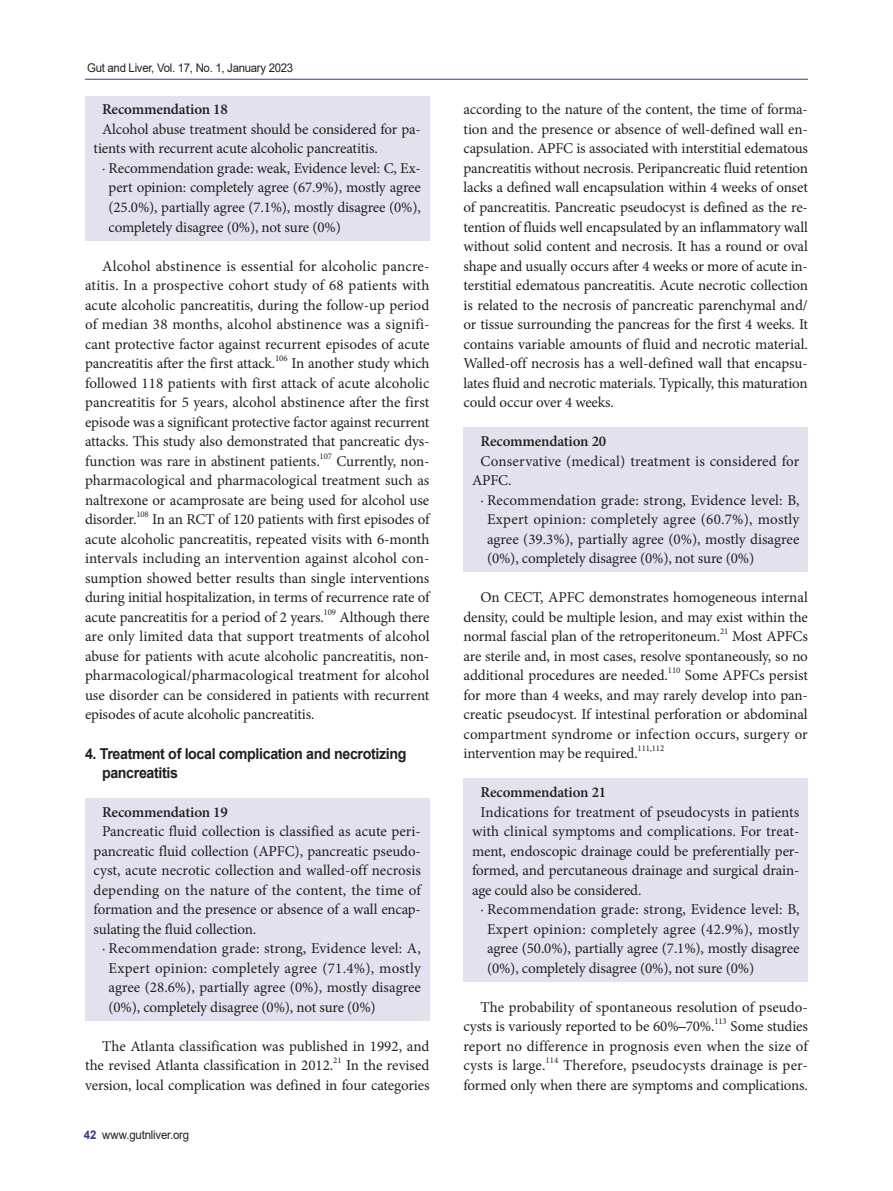
<style>
.page{position:relative;width:893px;height:1191px;background:#fff}
.page>*{position:absolute;margin:0;border:0;box-sizing:border-box;transform-origin:0 0}
.본문{font:15px/19.5px "Minion Pro";letter-spacing:-.005em;color:#231f20;text-align:justify}
.본문_박스{font:15px/19.5px "Minion Pro";letter-spacing:-.01em;color:#231f20;text-align:justify}
.본문_박스-2{font:600 15px "Minion Pro";letter-spacing:-.01em;color:#231f20}
._1__제목_2nd{font:700 15px/19.5px "Arial";letter-spacing:-.025em;color:#231f20;scale:.95 1}
.본문_박스-3{font:15px/19.5px "Minion Pro";letter-spacing:.01em;color:#231f20}
.t1{font:12px "Arial";letter-spacing:-.025em;color:#231f20;scale:.95 1}
.본문-2{font:8.7px "Minion Pro";letter-spacing:-.01em;color:#231f20}
.s1{font-weight:700;color:#343687}
.s2{font-family:"Times New Roman";font-weight:700}
</style>
<div class="page">
<hr style="left:85px;top:79px;width:723px;height:1px;background:#343687">
<div style="left:85px;top:96px;width:344px;height:27px;background:#e3e1ee"></div>
<div style="left:85px;top:115px;width:344px;height:47px;background:#e3e1ee"></div>
<div style="left:85px;top:154px;width:344px;height:86px;background:#e3e1ee"></div>
<div style="left:85px;top:798px;width:344px;height:27px;background:#e3e1ee"></div>
<div style="left:85px;top:817px;width:344px;height:125px;background:#e3e1ee"></div>
<div style="left:85px;top:934px;width:344px;height:86px;background:#e3e1ee"></div>
<div style="left:463px;top:427px;width:345px;height:28px;background:#e3e1ee"></div>
<div style="left:463px;top:447px;width:345px;height:47px;background:#e3e1ee"></div>
<div style="left:463px;top:486px;width:345px;height:86px;background:#e3e1ee"></div>
<div style="left:463px;top:778px;width:345px;height:28px;background:#e3e1ee"></div>
<div style="left:463px;top:798px;width:345px;height:105px;background:#e3e1ee"></div>
<div style="left:463px;top:895px;width:345px;height:86px;background:#e3e1ee"></div>
<p class="t1" style="left:87px;top:60px;width:218px">Gut and Liver, Vol. 17, No. 1, January 2023</p>
<p class="본문_박스-2" style="left:102px;top:99px;width:127px">Recommendation 18</p>
<p class="본문_박스" style="left:94px;top:119px;width:329px;text-indent:9px">Alcohol abuse treatment should be considered for pa&shy;tients with recurrent acute alcoholic pancreatitis.</p>
<p class="본문_박스" style="left:109px;top:158px;width:314px;text-indent:-6px">· Recommendation grade: weak, Evidence level: C, Ex&shy;pert opinion: completely agree (67.9%), mostly agree (25.0%), partially agree (7.1%), mostly disagree (0%), completely disagree (0%), not sure (0%)</p>
<p class="본문" style="left:85px;top:256px;width:346px;text-indent:17px">Alcohol abstinence is essential for alcoholic pancre&shy;atitis. In a prospective cohort study of 68 patients with acute alcoholic pancreatitis, during the follow-up period of median 38 months, alcohol abstinence was a signifi&shy;cant protective factor against recurrent episodes of acute pancreatitis after the first attack.</p>
<p class="본문-2" style="left:275px;top:352px;width:14px">106</p>
<p class="본문" style="left:85px;top:353px;width:346px;text-indent:206px">In another study which followed 118 patients with first attack of acute alcoholic pancreatitis for 5 years, alcohol abstinence after the first episode was a significant protective factor against recurrent attacks. This study also demonstrated that pancreatic dys&shy;function was rare in abstinent patients.</p>
<p class="본문-2" style="left:320px;top:450px;width:14px">107</p>
<p class="본문" style="left:85px;top:451px;width:346px;text-indent:251px">Currently, non&shy;pharmacological and pharmacological treatment such as naltrexone or acamprosate are being used for alcohol use disorder.</p>
<p class="본문-2" style="left:136px;top:508px;width:14px">108</p>
<p class="본문" style="left:85px;top:509px;width:346px;text-indent:67px">In an RCT of 120 patients with first episodes of acute alcoholic pancreatitis, repeated visits with 6-month intervals including an intervention against alcohol con&shy;sumption showed better results than single interventions during initial hospitalization, in terms of recurrence rate of acute pancreatitis for a period of 2 years.</p>
<p class="본문-2" style="left:324px;top:606px;width:14px">109</p>
<p class="본문" style="left:85px;top:607px;width:346px;text-indent:255px">Although there are only limited data that support treatments of alcohol abuse for patients with acute alcoholic pancreatitis, non&shy;pharmacological/pharmacological treatment for alcohol use disorder can be considered in patients with recurrent episodes of acute alcoholic pancreatitis.</p>
<p class="_1__제목_2nd" style="left:102px;top:744px;width:322px;text-indent:-17px">4. Treatment of local complication and necrotizing pancreatitis</p>
<p class="본문_박스-2" style="left:102px;top:801px;width:127px">Recommendation 19</p>
<p class="본문_박스" style="left:94px;top:821px;width:329px;text-indent:9px">Pancreatic fluid collection is classified as acute peri&shy;pancreatic fluid collection (APFC), pancreatic pseudo&shy;cyst, acute necrotic collection and walled-off necrosis depending on the nature of the content, the time of formation and the presence or absence of a wall encap&shy;sulating the fluid collection.</p>
<p class="본문_박스" style="left:109px;top:938px;width:314px;text-indent:-6px">· Recommendation grade: strong, Evidence level: A, Expert opinion: completely agree (71.4%), mostly agree (28.6%), partially agree (0%), mostly disagree (0%), completely disagree (0%), not sure (0%)</p>
<p class="본문" style="left:85px;top:1036px;width:346px;text-indent:17px">The Atlanta classification was published in 1992, and the revised Atlanta classification in 2012.</p>
<p class="본문-2" style="left:333px;top:1054px;width:10px">21</p>
<p class="본문" style="left:85px;top:1055px;width:346px;text-align:right">In the revised<br>version, local complication was defined in four categories</p>
<p class="t1" style="left:84px;top:1126px;width:112px"><span class="s1">42</span> www.gutnliver.org</p>
<p class="본문" style="left:463px;top:100px;width:346px">according to the nature of the content, the time of forma&shy;tion and the presence or absence of well-defined wall en&shy;capsulation. APFC is associated with interstitial edematous pancreatitis without necrosis. Peripancreatic fluid retention lacks a defined wall encapsulation within 4 weeks of onset of pancreatitis. Pancreatic pseudocyst is defined as the re&shy;tention of fluids well encapsulated by an inflammatory wall without solid content and necrosis. It has a round or oval shape and usually occurs after 4 weeks or more of acute in&shy;terstitial edematous pancreatitis. Acute necrotic collection is related to the necrosis of pancreatic parenchymal and/ or tissue surrounding the pancreas for the first 4 weeks. It contains variable amounts of fluid and necrotic material.<br>Walled-off necrosis has a well-defined wall that encapsu&shy;lates fluid and necrotic materials. Typically, this maturation could occur over 4 weeks.</p>
<p class="본문_박스-2" style="left:480px;top:431px;width:127px">Recommendation 20</p>
<p class="본문_박스-3" style="left:472px;top:451px;width:329px;text-indent:9px">Conservative (medical) treatment is considered for<br>APFC.</p>
<p class="본문_박스" style="left:487px;top:490px;width:314px;text-indent:-6px">· Recommendation grade: strong, Evidence level: B, Expert opinion: completely agree (60.7%), mostly agree (39.3%), partially agree (0%), mostly disagree (0%), completely disagree (0%), not sure (0%)</p>
<p class="본문" style="left:463px;top:587px;width:346px;text-indent:17px">On CECT, APFC demonstrates homogeneous internal density, could be multiple lesion, and may exist within the normal fascial plan of the retroperitoneum.</p>
<p class="본문-2" style="left:720px;top:625px;width:10px">21</p>
<p class="본문" style="left:463px;top:626px;width:346px;text-indent:269px">Most APFCs are sterile and, in most cases, resolve spontaneously, so no additional procedures are needed.</p>
<p class="본문-2" style="left:668px;top:664px;width:14px">110</p>
<p class="본문" style="left:463px;top:665px;width:346px;text-indent:221px">Some APFCs persist for more than 4 weeks, and may rarely develop into pan&shy;creatic pseudocyst. If intestinal perforation or abdominal compartment syndrome or infection occurs, surgery or intervention may be required.</p>
<p class="본문-2" style="left:638px;top:742px;width:28px">111,112</p>
<p class="본문_박스-2" style="left:480px;top:782px;width:127px">Recommendation 21</p>
<p class="본문_박스" style="left:472px;top:802px;width:329px;text-indent:9px">Indications for treatment of pseudocysts in patients with clinical symptoms and complications. For treat&shy;ment, endoscopic drainage could be preferentially per&shy;formed, and percutaneous drainage and surgical drain&shy;age could also be considered.</p>
<p class="본문_박스" style="left:487px;top:899px;width:314px;text-indent:-6px">· Recommendation grade: strong, Evidence level: B, Expert opinion: completely agree (42.9%), mostly agree (50.0%), partially agree (7.1%), mostly disagree (0%), completely disagree (0%), not sure (0%)</p>
<p class="본문" style="left:463px;top:997px;width:346px;text-indent:17px">The probability of spontaneous resolution of pseudo&shy;cysts is variously reported to be 60%<span class="s2">–</span>70%.</p>
<p class="본문-2" style="left:714px;top:1015px;width:14px">113</p>
<p class="본문" style="left:463px;top:1016px;width:346px;text-indent:267px">Some studies report no difference in prognosis even when the size of cysts is large.</p>
<p class="본문-2" style="left:546px;top:1054px;width:14px">114</p>
<p class="본문" style="left:463px;top:1055px;width:346px;text-align:right">Therefore, pseudocysts drainage is per-<br>formed only when there are symptoms and complications.</p>
</div>
